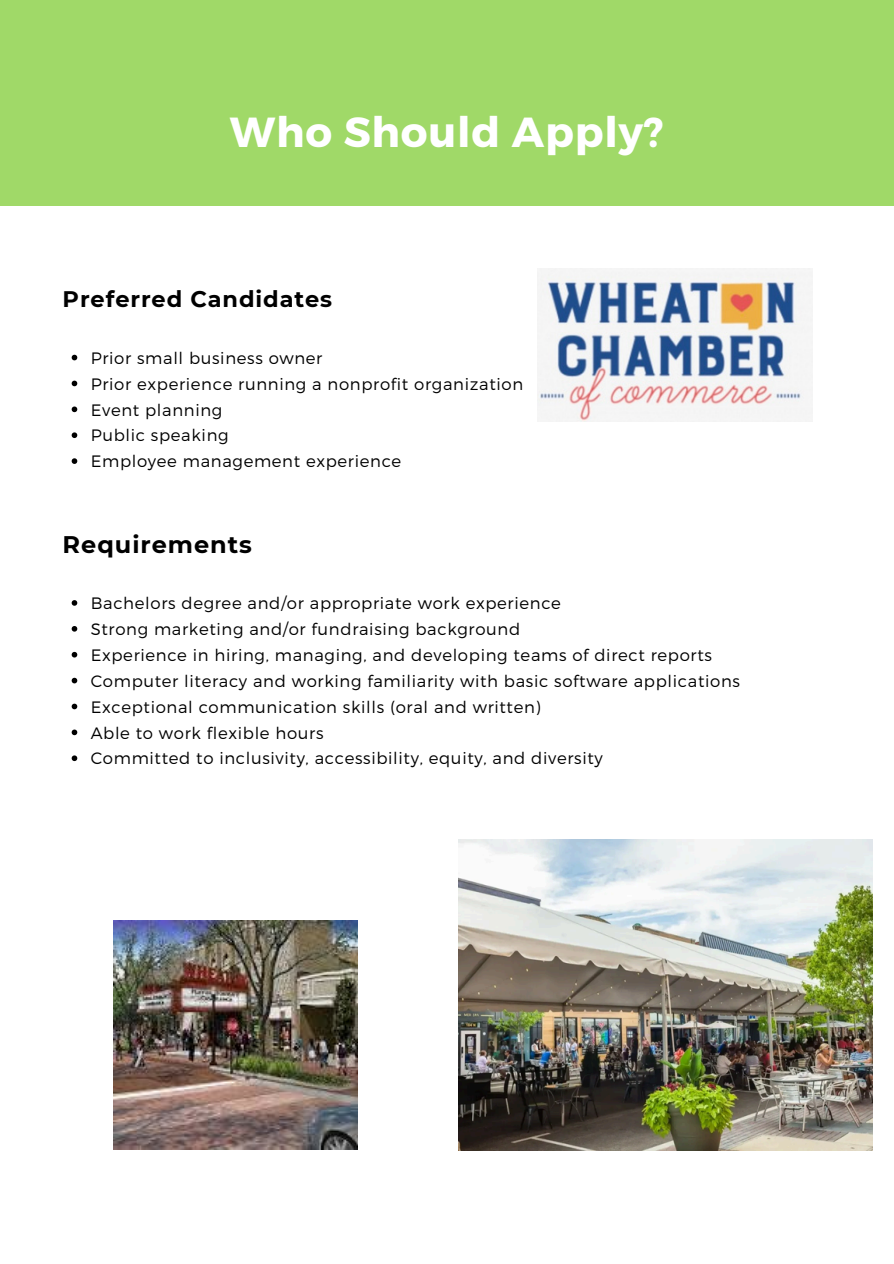
<style>
.page{position:relative;width:894px;height:1264px;background:#fff}
.page>*{position:absolute;margin:0;border:0;box-sizing:border-box;transform-origin:0 0}
.t1{font:700 42px "Montserrat";letter-spacing:.02em;color:#fff}
.t2{font:700 24px "Montserrat";letter-spacing:.04em;color:#000}
.t3{font:700 22.5px "Montserrat";letter-spacing:.04em;color:#000}
.t4{font:300 16.5px "Montserrat";letter-spacing:.04em;color:#000}
</style>
<div class="page">
<div style="left:0;top:0;width:893px;height:205px;background:#a0d968"></div>
<svg style="left:72px;top:355px;width:5px;height:5px"></svg>
<svg style="left:72px;top:380px;width:5px;height:6px"></svg>
<svg style="left:72px;top:406px;width:5px;height:6px"></svg>
<svg style="left:72px;top:432px;width:5px;height:6px"></svg>
<svg style="left:72px;top:458px;width:5px;height:6px"></svg>
<svg style="left:72px;top:600px;width:5px;height:5px"></svg>
<svg style="left:72px;top:626px;width:5px;height:5px"></svg>
<svg style="left:72px;top:652px;width:5px;height:5px"></svg>
<svg style="left:72px;top:677px;width:5px;height:6px"></svg>
<svg style="left:72px;top:703px;width:5px;height:6px"></svg>
<svg style="left:72px;top:729px;width:5px;height:6px"></svg>
<svg style="left:72px;top:755px;width:5px;height:6px"></svg>
<img style="left:537px;top:269px;width:275px;height:153px">
<img style="left:458px;top:839px;width:414px;height:311px">
<img style="left:113px;top:920px;width:245px;height:229px">
<p class="t1" style="left:230px;top:105px;width:435px">Who Should Apply?</p>
<h1 class="t3" style="left:63px;top:286px;width:271px">Preferred Candidates</h1>
<p class="t4" style="left:91px;top:347px;width:233px">Prior small business owner</p>
<h2 class="t4" style="left:91px;top:373px;width:434px">Prior experience running a nonprofit organization</h2>
<p class="t4" style="left:91px;top:399px;width:133px">Event planning</p>
<p class="t4" style="left:91px;top:425px;width:139px">Public speaking</p>
<p class="t4" style="left:91px;top:450px;width:312px">Employee management experience</p>
<p class="t2" style="left:63px;top:529px;width:191px">Requirements</p>
<p class="t4" style="left:91px;top:592px;width:471px">Bachelors degree and/or appropriate work experience</p>
<h2 class="t4" style="left:91px;top:618px;width:431px">Strong marketing and/or fundraising background</h2>
<p class="t4" style="left:91px;top:644px;width:622px">Experience in hiring, managing, and developing teams of direct reports</p>
<p class="t4" style="left:91px;top:670px;width:650px">Computer literacy and working familiarity with basic software applications</p>
<p class="t4" style="left:91px;top:696px;width:451px">Exceptional communication skills (oral and written)</p>
<p class="t4" style="left:91px;top:722px;width:234px">Able to work flexible hours</p>
<p class="t4" style="left:91px;top:747px;width:513px">Committed to inclusivity, accessibility, equity, and diversity</p>
</div>
